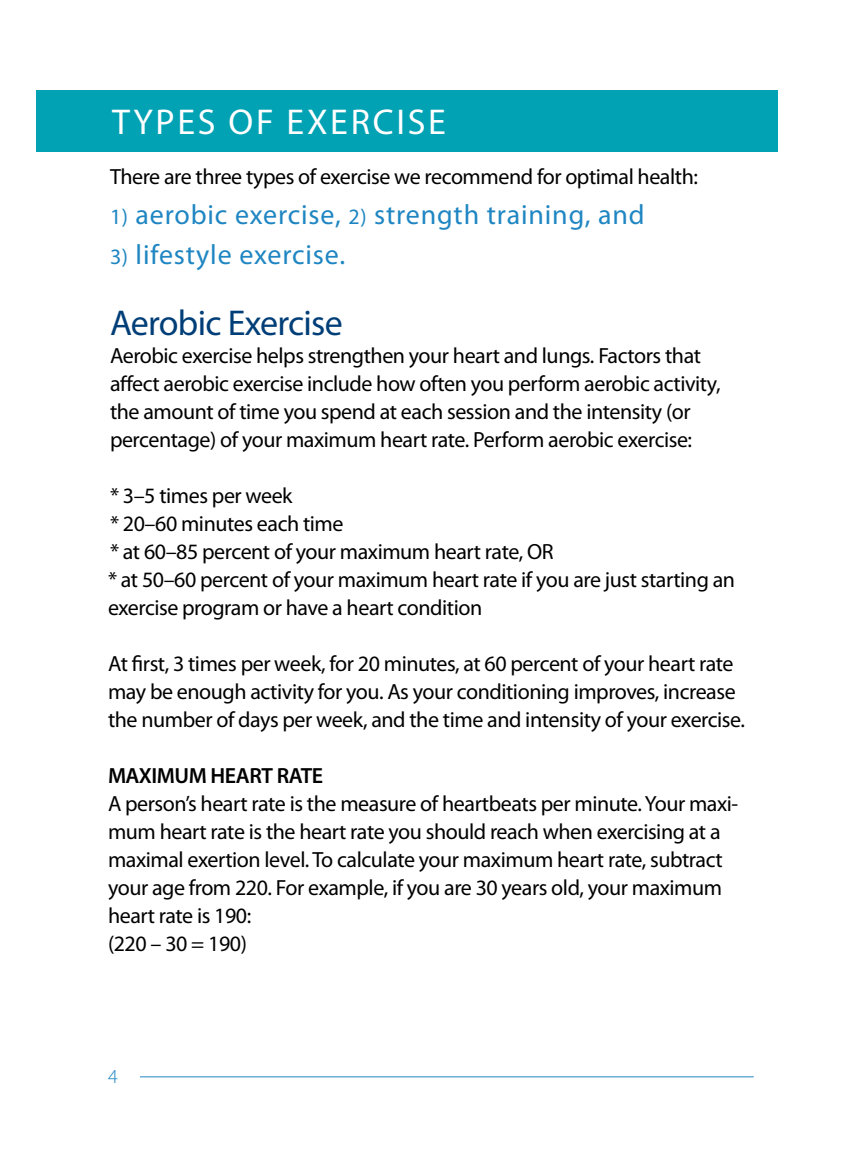
<style>
.page{position:relative;width:864px;height:1152px;background:#fff}
.page>*{position:absolute;margin:0;border:0;box-sizing:border-box;transform-origin:0 0}
.t1{font:36px "Myriad Pro";letter-spacing:.075em;color:#fff}
.t2{font:36px "Myriad Pro";letter-spacing:-.02em;color:#003e78}
.t3{font:28px "Myriad Pro";letter-spacing:.03em;color:#1f86c2}
.t4{font:22px/28px "Myriad Pro";letter-spacing:-.02em;color:#000}
.t5{font:600 22px "Myriad Pro";letter-spacing:-.02em;color:#000}
.t6{font:300 20px "Myriad Pro";color:#1f86c2}
.s1{font-size:22px}
</style>
<div class="page">
<div style="left:36px;top:90px;width:742px;height:61px;background:#00a2b4"></div>
<hr style="left:140px;top:1076px;width:614px;height:1px;background:#1f86c2">
<h1 class="t1" style="left:112px;top:100px;width:335px">TYPES OF EXERCISE</h1>
<p class="t4" style="left:110px;top:163px;width:590px">There are three types of exercise we recommend for optimal health:</p>
<p class="t3" style="left:110px;top:198px;width:536px"><span class="s1">1)</span> aerobic exercise, <span class="s1">2)</span> strength training, and</p>
<p class="t3" style="left:110px;top:238px;width:237px"><span class="s1">3)</span> lifestyle exercise.</p>
<h1 class="t2" style="left:110px;top:301px;width:234px">Aerobic Exercise</h1>
<p class="t4" style="left:110px;top:342px;width:612px">Aerobic exercise helps strengthen your heart and lungs. Factors that affect aerobic exercise include how often you perform aerobic activity, the amount of time you spend at each session and the intensity (or percentage) of your maximum heart rate. Perform aerobic exercise:</p>
<p class="t4" style="left:108px;top:482px;width:629px">* 3–5 times per week<br>* 20–60 minutes each time<br>* at 60–85 percent of your maximum heart rate, OR<br>* at 50–60 percent of your maximum heart rate if you are just starting an exercise program or have a heart condition</p>
<p class="t4" style="left:108px;top:650px;width:639px">At first, 3 times per week, for 20 minutes, at 60 percent of your heart rate may be enough activity for you. As your conditioning improves, increase the number of days per week, and the time and intensity of your exercise.</p>
<p class="t5" style="left:108px;top:762px;width:217px">MAXIMUM HEART RATE</p>
<p class="t4" style="left:108px;top:790px;width:632px">A person’s heart rate is the measure of heartbeats per minute. Your maxi&shy;mum heart rate is the heart rate you should reach when exercising at a maximal exertion level. To calculate your maximum heart rate, subtract your age from 220. For example, if you are 30 years old, your maximum heart rate is 190:<br>(220 – 30 = 190)</p>
<p class="t6" style="left:108px;top:1064px;width:11px">4</p>
</div>
